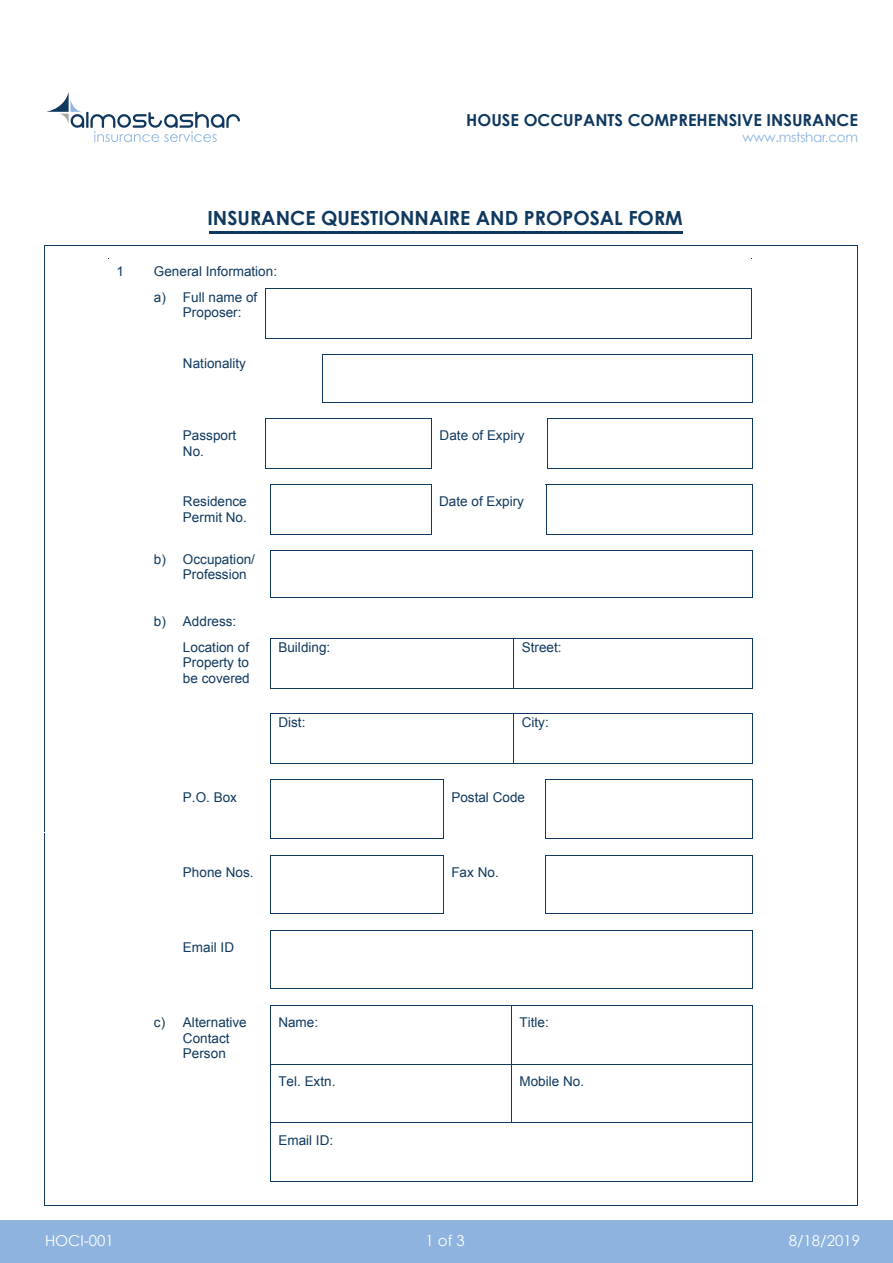
<style>
.page{position:relative;width:893px;height:1263px;background:#fff}
.page>*{position:absolute;margin:0;border:0;box-sizing:border-box;transform-origin:0 0}
.t1{font:700 19.5px "Century Gothic";color:#10395f}
.t2{font:700 16.5px "Century Gothic";color:#10395f}
.t3{font:15px "Century Gothic";color:#fff}
.t4{font:13.5px/15.5px "Arial";letter-spacing:.005em;color:#10395f}
.t5{font:13.5px "Century Gothic";letter-spacing:-.02em;color:#8eb3de}
</style>
<div class="page">
<div style="left:0;top:1221px;width:893px;height:42px;background:#8eb3de"></div>
<hr style="left:45px;top:245px;width:812px;height:1px;background:#10395f">
<hr style="left:44px;top:245px;width:1px;height:160px;background:#10395f">
<hr style="left:857px;top:245px;width:1px;height:160px;background:#10395f">
<hr style="left:44px;top:406px;width:1px;height:426px;background:#10395f">
<hr style="left:857px;top:406px;width:1px;height:426px;background:#10395f">
<hr style="left:44px;top:833px;width:1px;height:372px;background:#10395f">
<hr style="left:45px;top:1205px;width:812px;height:1px;background:#10395f">
<hr style="left:857px;top:833px;width:1px;height:372px;background:#10395f">
<svg style="left:46px;top:92px;width:194px;height:50px"></svg>
<hr style="left:209px;top:232px;width:474px;height:2px;background:#10395f">
<hr style="left:266px;top:288px;width:485px;height:1px;background:#10395f">
<hr style="left:265px;top:289px;width:1px;height:49px;background:#10395f">
<hr style="left:751px;top:289px;width:1px;height:49px;background:#10395f">
<hr style="left:266px;top:338px;width:56px;height:1px;background:#10395f">
<hr style="left:323px;top:338px;width:428px;height:1px;background:#10395f">
<hr style="left:323px;top:354px;width:429px;height:1px;background:#10395f">
<hr style="left:322px;top:355px;width:1px;height:47px;background:#10395f">
<hr style="left:752px;top:355px;width:1px;height:47px;background:#10395f">
<hr style="left:323px;top:402px;width:429px;height:1px;background:#10395f">
<hr style="left:266px;top:418px;width:56px;height:1px;background:#10395f">
<hr style="left:323px;top:418px;width:108px;height:1px;background:#10395f">
<hr style="left:547px;top:418px;width:205px;height:1px;background:#10395f">
<hr style="left:265px;top:419px;width:1px;height:49px;background:#10395f">
<hr style="left:431px;top:419px;width:1px;height:49px;background:#10395f">
<hr style="left:547px;top:419px;width:1px;height:49px;background:#10395f">
<hr style="left:752px;top:419px;width:1px;height:49px;background:#10395f">
<hr style="left:271px;top:468px;width:160px;height:1px;background:#10395f">
<hr style="left:547px;top:468px;width:205px;height:1px;background:#10395f">
<hr style="left:271px;top:484px;width:160px;height:1px;background:#10395f">
<hr style="left:547px;top:484px;width:205px;height:1px;background:#10395f">
<hr style="left:270px;top:485px;width:1px;height:49px;background:#10395f">
<hr style="left:431px;top:485px;width:1px;height:49px;background:#10395f">
<hr style="left:546px;top:485px;width:1px;height:49px;background:#10395f">
<hr style="left:752px;top:485px;width:1px;height:49px;background:#10395f">
<hr style="left:271px;top:534px;width:160px;height:1px;background:#10395f">
<hr style="left:547px;top:534px;width:205px;height:1px;background:#10395f">
<hr style="left:271px;top:550px;width:481px;height:1px;background:#10395f">
<hr style="left:270px;top:551px;width:1px;height:47px;background:#10395f">
<hr style="left:752px;top:551px;width:1px;height:47px;background:#10395f">
<hr style="left:271px;top:598px;width:481px;height:1px;background:#10395f">
<hr style="left:271px;top:638px;width:242px;height:1px;background:#10395f">
<hr style="left:514px;top:638px;width:238px;height:1px;background:#10395f">
<hr style="left:270px;top:639px;width:1px;height:49px;background:#10395f">
<hr style="left:513px;top:639px;width:1px;height:49px;background:#10395f">
<hr style="left:752px;top:639px;width:1px;height:49px;background:#10395f">
<hr style="left:271px;top:688px;width:242px;height:1px;background:#10395f">
<hr style="left:514px;top:688px;width:238px;height:1px;background:#10395f">
<hr style="left:271px;top:713px;width:242px;height:1px;background:#10395f">
<hr style="left:514px;top:713px;width:238px;height:1px;background:#10395f">
<hr style="left:270px;top:714px;width:1px;height:49px;background:#10395f">
<hr style="left:513px;top:714px;width:1px;height:49px;background:#10395f">
<hr style="left:752px;top:714px;width:1px;height:49px;background:#10395f">
<hr style="left:271px;top:763px;width:172px;height:1px;background:#10395f">
<hr style="left:444px;top:763px;width:69px;height:1px;background:#10395f">
<hr style="left:514px;top:763px;width:32px;height:1px;background:#10395f">
<hr style="left:547px;top:763px;width:205px;height:1px;background:#10395f">
<hr style="left:271px;top:779px;width:172px;height:1px;background:#10395f">
<hr style="left:547px;top:779px;width:205px;height:1px;background:#10395f">
<hr style="left:270px;top:780px;width:1px;height:58px;background:#10395f">
<hr style="left:443px;top:780px;width:1px;height:58px;background:#10395f">
<hr style="left:545px;top:780px;width:1px;height:58px;background:#10395f">
<hr style="left:752px;top:780px;width:1px;height:58px;background:#10395f">
<hr style="left:271px;top:838px;width:172px;height:1px;background:#10395f">
<hr style="left:547px;top:838px;width:205px;height:1px;background:#10395f">
<hr style="left:271px;top:855px;width:172px;height:1px;background:#10395f">
<hr style="left:547px;top:855px;width:205px;height:1px;background:#10395f">
<hr style="left:270px;top:855px;width:1px;height:58px;background:#10395f">
<hr style="left:443px;top:855px;width:1px;height:58px;background:#10395f">
<hr style="left:545px;top:855px;width:1px;height:58px;background:#10395f">
<hr style="left:752px;top:855px;width:1px;height:58px;background:#10395f">
<hr style="left:271px;top:913px;width:172px;height:1px;background:#10395f">
<hr style="left:547px;top:913px;width:205px;height:1px;background:#10395f">
<hr style="left:271px;top:930px;width:172px;height:1px;background:#10395f">
<hr style="left:444px;top:930px;width:102px;height:1px;background:#10395f">
<hr style="left:547px;top:930px;width:205px;height:1px;background:#10395f">
<hr style="left:270px;top:930px;width:1px;height:58px;background:#10395f">
<hr style="left:752px;top:930px;width:1px;height:58px;background:#10395f">
<hr style="left:271px;top:988px;width:481px;height:1px;background:#10395f">
<hr style="left:271px;top:1005px;width:240px;height:1px;background:#10395f">
<hr style="left:512px;top:1005px;width:240px;height:1px;background:#10395f">
<hr style="left:270px;top:1005px;width:1px;height:59px;background:#10395f">
<hr style="left:511px;top:1005px;width:1px;height:59px;background:#10395f">
<hr style="left:752px;top:1005px;width:1px;height:59px;background:#10395f">
<hr style="left:271px;top:1064px;width:240px;height:1px;background:#10395f">
<hr style="left:512px;top:1064px;width:240px;height:1px;background:#10395f">
<hr style="left:270px;top:1064px;width:1px;height:58px;background:#10395f">
<hr style="left:511px;top:1064px;width:1px;height:58px;background:#10395f">
<hr style="left:752px;top:1064px;width:1px;height:58px;background:#10395f">
<hr style="left:271px;top:1122px;width:240px;height:1px;background:#10395f">
<hr style="left:512px;top:1122px;width:240px;height:1px;background:#10395f">
<hr style="left:270px;top:1123px;width:1px;height:58px;background:#10395f">
<hr style="left:271px;top:1181px;width:481px;height:1px;background:#10395f">
<hr style="left:752px;top:1123px;width:1px;height:58px;background:#10395f">
<p class="t2" style="left:466px;top:108px;width:393px">HOUSE OCCUPANTS COMPREHENSIVE INSURANCE</p>
<h1 class="t1" style="left:207px;top:203px;width:477px">INSURANCE QUESTIONNAIRE AND PROPOSAL FORM</h1>
<p class="t4" style="left:116px;top:264px;width:9px">1</p>
<p class="t4" style="left:154px;top:259px;width:125px;line-height:25.3px">General Information: a) Full name of</p>
<p class="t4" style="left:183px;top:305px;width:60px">Proposer:</p>
<p class="t4" style="left:183px;top:355px;width:65px">Nationality</p>
<p class="t4" style="left:183px;top:428px;width:55px">Passport<br>No.</p>
<p class="t4" style="left:440px;top:428px;width:86px">Date of Expiry</p>
<p class="t4" style="left:183px;top:494px;width:65px">Residence<br>Permit No.</p>
<p class="t4" style="left:439px;top:494px;width:86px">Date of Expiry</p>
<p class="t4" style="left:183px;top:551px;width:74px;text-indent:-29px">b) Occupation/<br>Profession</p>
<p class="t4" style="left:183px;top:609px;width:68px;line-height:25.3px;text-indent:-29px">b) Address:<br>Location of</p>
<p class="t4" style="left:183px;top:655px;width:68px">Property to be covered</p>
<p class="t4" style="left:278px;top:639px;width:53px">Building:</p>
<p class="t4" style="left:522px;top:639px;width:41px">Street:</p>
<p class="t4" style="left:278px;top:714px;width:29px">Dist:</p>
<p class="t4" style="left:522px;top:714px;width:29px">City:</p>
<p class="t4" style="left:183px;top:789px;width:56px">P.O. Box</p>
<p class="t4" style="left:451px;top:789px;width:75px">Postal Code</p>
<p class="t4" style="left:183px;top:865px;width:72px">Phone Nos.</p>
<p class="t4" style="left:451px;top:865px;width:49px">Fax No.</p>
<p class="t4" style="left:183px;top:940px;width:53px">Email ID</p>
<p class="t4" style="left:183px;top:1015px;width:65px;text-indent:-29px">c) Alternative<br>Contact<br>Person</p>
<p class="t4" style="left:278px;top:1015px;width:41px">Name:</p>
<p class="t4" style="left:519px;top:1015px;width:31px">Title:</p>
<p class="t4" style="left:278px;top:1074px;width:59px">Tel. Extn.</p>
<p class="t4" style="left:519px;top:1074px;width:66px">Mobile No.</p>
<p class="t4" style="left:278px;top:1132px;width:56px">Email ID:</p>
<p class="t5" style="left:743px;top:128px;width:117px">www.mstshar.com</p>
<p class="t3" style="left:45px;top:1230px;width:70px">HOCI-001</p>
<p class="t3" style="left:425px;top:1230px;width:41px">1 of 3</p>
<p class="t3" style="left:789px;top:1230px;width:73px">8/18/2019</p>
</div>
